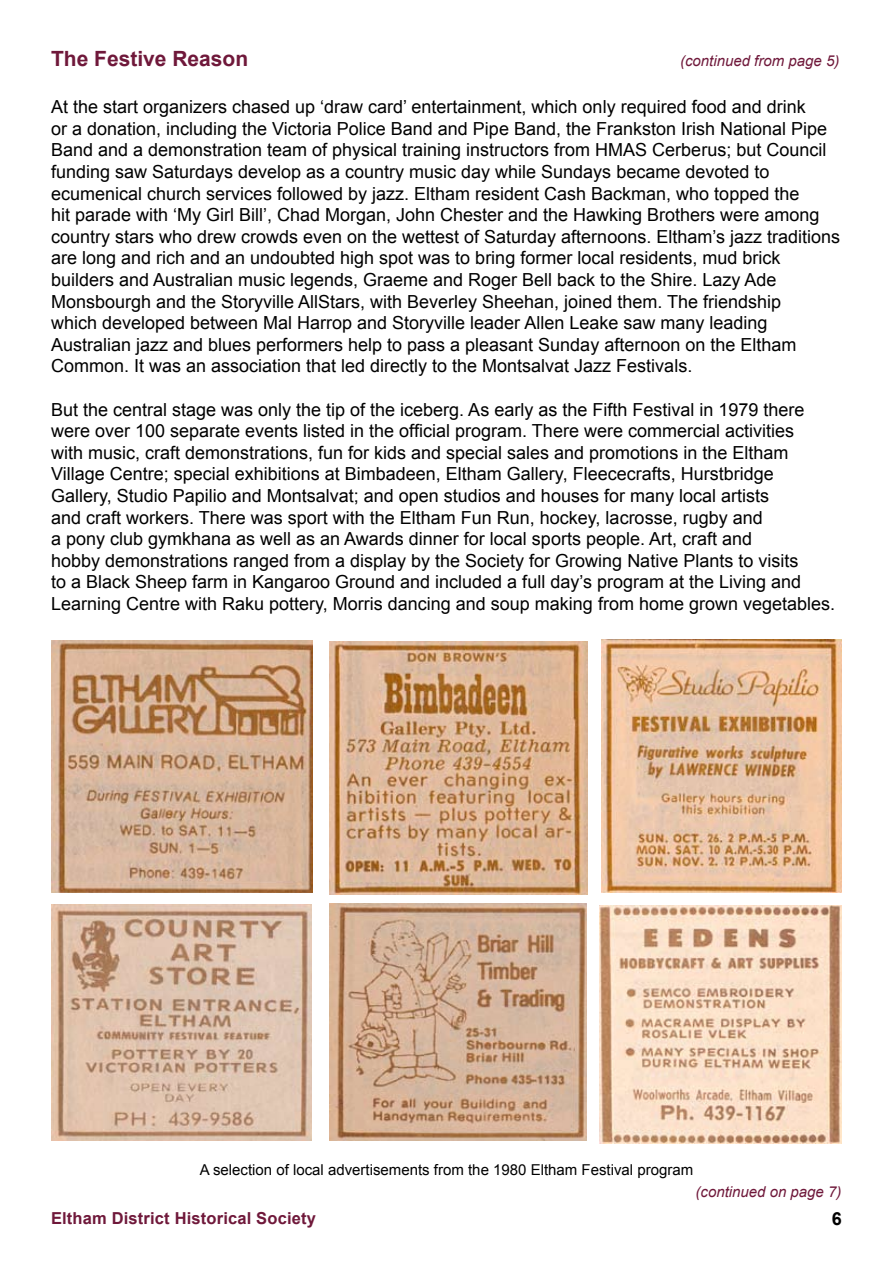
<style>
.page{position:relative;width:893px;height:1263px;background:#fff}
.page>*{position:absolute;margin:0;border:0;box-sizing:border-box;transform-origin:0 0}
.t1{font:700 21px "Arial";color:#6f183a}
.t2{font:18px/21.6px "Arial";color:#000}
.t3{font:700 18px "Arial";color:#000}
.t4{font:700 16.5px "Arial";letter-spacing:.01em;color:#6f183a}
.t5{font:15px "Arial";color:#000}
.t6{font:italic 15px "Arial";color:#6f183a}
</style>
<div class="page">
<img style="left:329px;top:641px;width:259px;height:253px">
<img style="left:51px;top:640px;width:262px;height:253px">
<img style="left:601px;top:639px;width:241px;height:254px">
<img style="left:51px;top:904px;width:260px;height:236px">
<img style="left:329px;top:903px;width:258px;height:237px">
<img style="left:600px;top:905px;width:242px;height:238px">
<p class="t1" style="left:51px;top:45px;width:199px">The Festive Reason</p>
<p class="t6" style="left:680px;top:51px;width:161px">(continued from page 5)</p>
<p class="t2" style="left:51px;top:96px;width:791px">At the start organizers chased up ‘draw card’ entertainment, which only required food and drink<br>or a donation, including the Victoria Police Band and Pipe Band, the Frankston Irish National Pipe Band and a demonstration team of physical training instructors from HMAS Cerberus; but Council funding saw Saturdays develop as a country music day while Sundays became devoted to ecumenical church services followed by jazz. Eltham resident Cash Backman, who topped the<br>hit parade with ‘My Girl Bill’, Chad Morgan, John Chester and the Hawking Brothers were among country stars who drew crowds even on the wettest of Saturday afternoons. Eltham’s jazz traditions are long and rich and an undoubted high spot was to bring former local residents, mud brick builders and Australian music legends, Graeme and Roger Bell back to the Shire. Lazy Ade Monsbourgh and the Storyville AllStars, with Beverley Sheehan, joined them. The friendship<br>which developed between Mal Harrop and Storyville leader Allen Leake saw many leading Australian jazz and blues performers help to pass a pleasant Sunday afternoon on the Eltham Common. It was an association that led directly to the Montsalvat Jazz Festivals.</p>
<p class="t2" style="left:51px;top:399px;width:786px">But the central stage was only the tip of the iceberg. As early as the Fifth Festival in 1979 there were over 100 separate events listed in the official program. There were commercial activities<br>with music, craft demonstrations, fun for kids and special sales and promotions in the Eltham Village Centre; special exhibitions at Bimbadeen, Eltham Gallery, Fleececrafts, Hurstbridge Gallery, Studio Papilio and Montsalvat; and open studios and houses for many local artists<br>and craft workers. There was sport with the Eltham Fun Run, hockey, lacrosse, rugby and<br>a pony club gymkhana as well as an Awards dinner for local sports people. Art, craft and<br>hobby demonstrations ranged from a display by the Society for Growing Native Plants to visits<br>to a Black Sheep farm in Kangaroo Ground and included a full day’s program at the Living and Learning Centre with Raku pottery, Morris dancing and soup making from home grown vegetables.</p>
<p class="t5" style="left:200px;top:1160px;width:495px">A selection of local advertisements from the 1980 Eltham Festival program</p>
<p class="t6" style="left:695px;top:1182px;width:147px">(continued on page 7)</p>
<p class="t4" style="left:51px;top:1207px;width:266px">Eltham District Historical Society</p>
<p class="t3" style="left:832px;top:1207px;width:12px">6</p>
</div>
